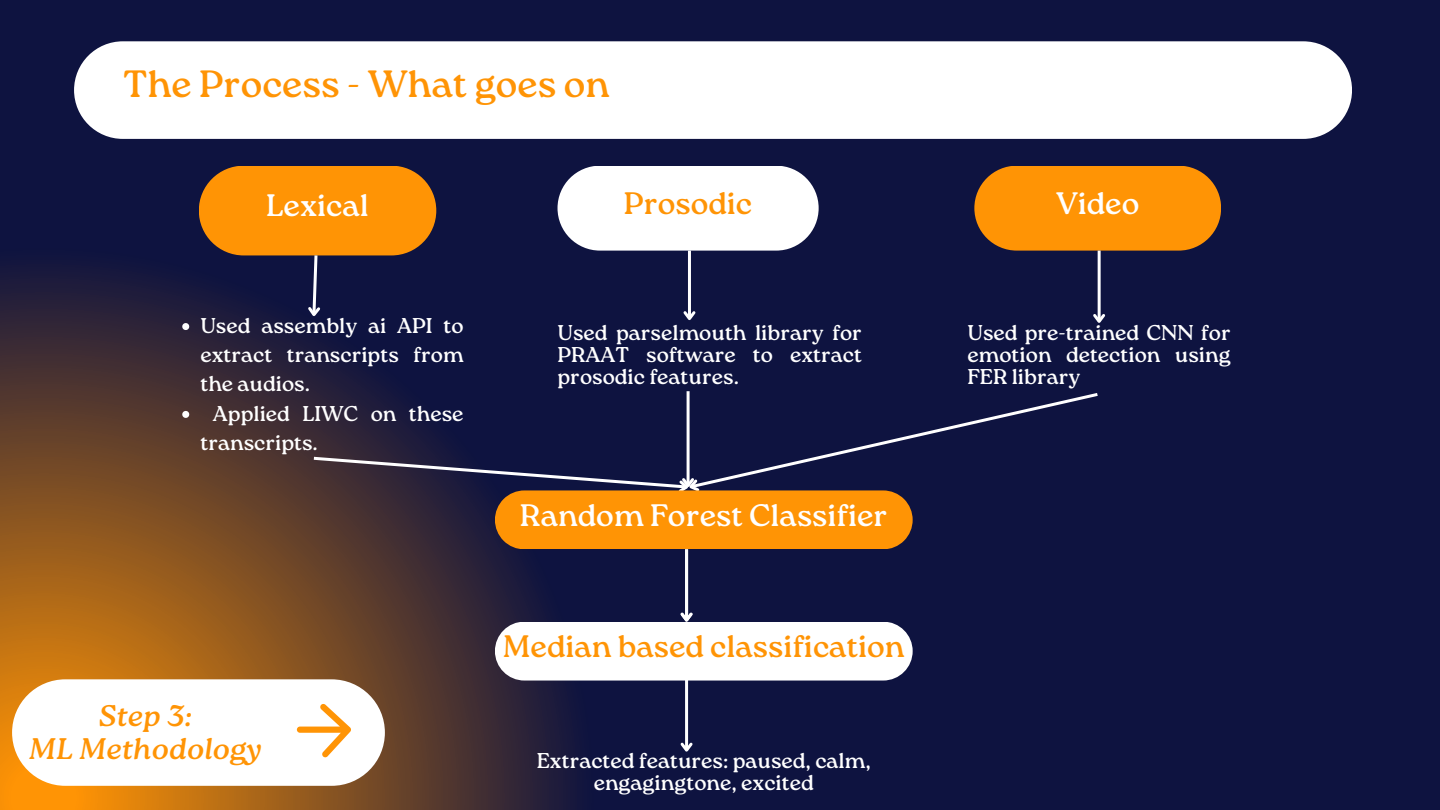
<style>
.page{position:relative;width:1440px;height:810px;background:#0e1340}
.page>*{position:absolute;margin:0;border:0;box-sizing:border-box;transform-origin:0 0}
.t1{font:37.9px "Roca One";color:#ff9405}
.t2{font:31px "Roca One";color:#fff}
.t3{font:31px "Roca One";color:#ff9405}
.t4{font:italic 29.8px "Roca One";color:#ff9405}
.t5{font:21.4px/22.3px "Roca One";color:#fff;text-align:justify}
</style>
<div class="page">
<svg style="left:0;top:198px;width:594px;height:612px"></svg>
<div style="left:74px;top:41px;width:1278px;height:98px;background:#fff;border-radius:49px"></div>
<div style="left:199px;top:166px;width:237px;height:89px;background:#ff9405;border-radius:45px"></div>
<div style="left:974px;top:166px;width:247px;height:85px;background:#ff9405;border-radius:42px"></div>
<div style="left:558px;top:166px;width:261px;height:85px;background:#fff;border-radius:42px"></div>
<svg style="left:182px;top:323px;width:7px;height:7px"></svg>
<svg style="left:182px;top:411px;width:7px;height:7px"></svg>
<div style="left:12px;top:679px;width:373px;height:107px;background:#fff;border-radius:53px"></div>
<svg style="left:297px;top:704px;width:54px;height:53px"></svg>
<svg style="left:305px;top:255px;width:18px;height:65px"></svg>
<hr style="left:688px;top:251px;width:3px;height:68px;background:#fff">
<svg style="left:683px;top:311px;width:13px;height:9px"></svg>
<hr style="left:1098px;top:251px;width:3px;height:70px;background:#fff">
<svg style="left:1093px;top:311px;width:13px;height:12px"></svg>
<svg style="left:311px;top:391px;width:787px;height:158px"></svg>
<div style="left:495px;top:622px;width:418px;height:59px;background:#fff;border-radius:29px"></div>
<hr style="left:685px;top:549px;width:3px;height:71px;background:#fff">
<svg style="left:680px;top:610px;width:13px;height:12px"></svg>
<hr style="left:685px;top:679px;width:3px;height:71px;background:#fff">
<svg style="left:680px;top:740px;width:13px;height:12px"></svg>
<p class="t1" style="left:123px;top:62px;width:488px">The Process - What goes on</p>
<p class="t2" style="left:266px;top:187px;width:104px">Lexical</p>
<p class="t3" style="left:624px;top:185px;width:130px">Prosodic</p>
<p class="t2" style="left:1056px;top:185px;width:85px">Video</p>
<p class="t5" style="left:200px;top:311px;width:265px;line-height:29.3px">Used assembly ai API to extract transcripts from the audios.</p>
<p class="t5" style="left:200px;top:399px;width:265px;line-height:29.3px;text-indent:12px">Applied LIWC on these transcripts.</p>
<p class="t5" style="left:558px;top:321px;width:306px">Used parselmouth library for PRAAT software to extract prosodic features.</p>
<p class="t5" style="left:968px;top:321px;width:265px">Used pre-trained CNN for emotion detection using FER library</p>
<p class="t2" style="left:520px;top:497px;width:369px">Random Forest Classifier</p>
<p class="t4" style="left:99px;top:699px;width:94px">Step 3:</p>
<p class="t4" style="left:29px;top:731px;width:235px">ML Methodology</p>
<p class="t3" style="left:503px;top:628px;width:403px">Median based classification</p>
<p class="t5" style="left:537px;top:750px;width:336px;line-height:21.8px;text-align:center">Extracted features: paused, calm, engagingtone, excited</p>
</div>
